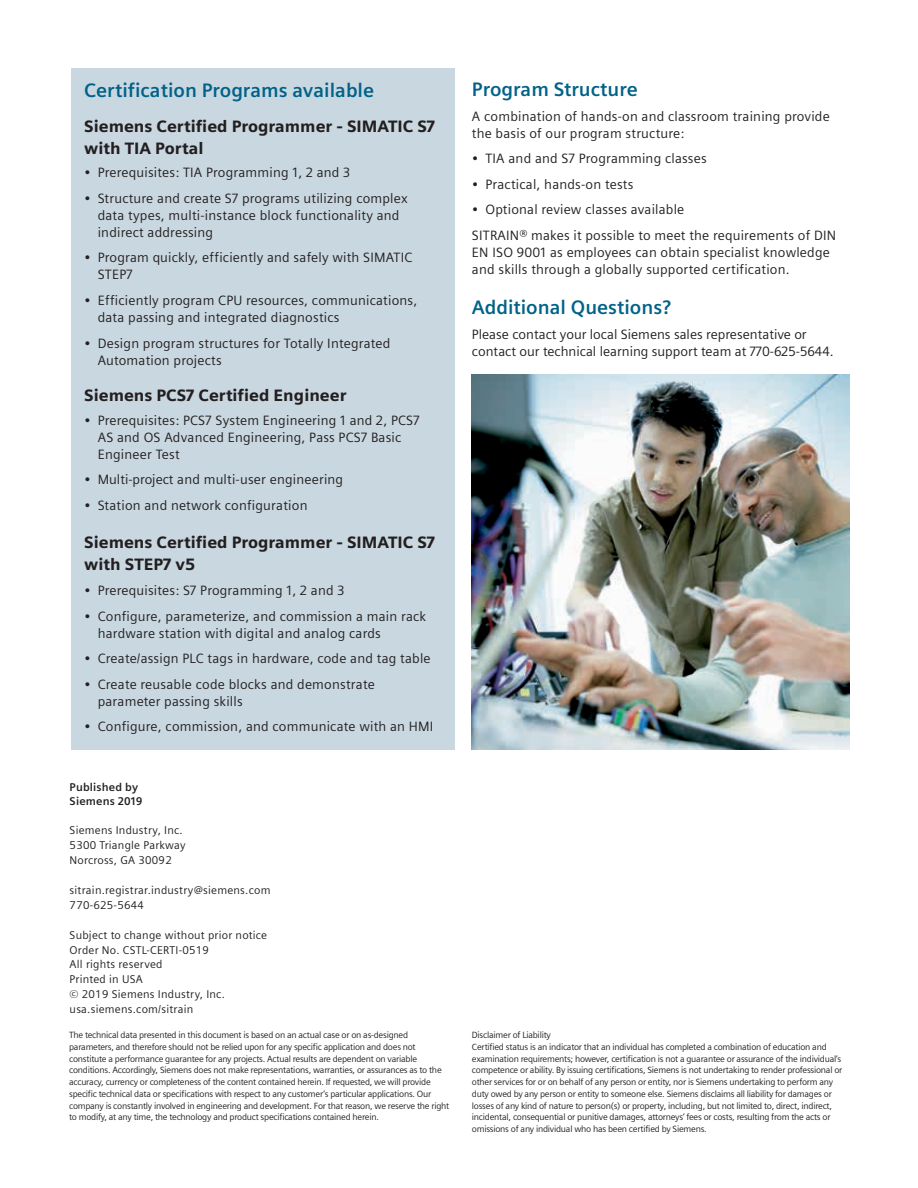
<style>
.page{position:relative;width:918px;height:1188px;background:#fff}
.page>*{position:absolute;margin:0;border:0;box-sizing:border-box;transform-origin:0 0}
.t1{font:700 19.5px "Siemens Sans";color:#006288}
.t2{font:900 16.5px/21.5px "Siemens Sans";color:#231f20}
.t3{font:13.5px/17px "Siemens Sans";letter-spacing:.015em;color:#231f20}
.t4{font:11.25px/14.9px "Siemens Sans";letter-spacing:.02em;color:#231f20}
.t5{font:700 11.25px/13.5px "Siemens Sans";letter-spacing:.015em;color:#231f20}
.t6{font:9px/11.7px "Siemens Sans";letter-spacing:-.025em;color:#231f20}
</style>
<div class="page">
<div style="left:71px;top:68px;width:384px;height:682px;background:#c9d7e0"></div>
<img style="left:472px;top:375px;width:378px;height:375px">
<h1 class="t1" style="left:84px;top:79px;width:291px">Certification Programs available</h1>
<h2 class="t2" style="left:84px;top:116px;width:352px">Siemens Certified Programmer - SIMATIC S7 with TIA Portal</h2>
<h3 class="t3" style="left:84px;top:164px;width:268px">• Prerequisites: TIA Programming 1, 2 and 3</h3>
<h3 class="t3" style="left:98px;top:190px;width:311px;text-indent:-14px">• Structure and create S7 programs utilizing complex data types, multi-instance block functionality and indirect addressing</h3>
<h3 class="t3" style="left:98px;top:249px;width:316px;text-indent:-14px">• Program quickly, efficiently and safely with SIMATIC<br>STEP7</h3>
<h3 class="t3" style="left:98px;top:292px;width:321px;text-indent:-14px">• Efficiently program CPU resources, communications, data passing and integrated diagnostics</h3>
<h3 class="t3" style="left:98px;top:334px;width:294px;text-indent:-14px">• Design program structures for Totally Integrated<br>Automation projects</h3>
<h2 class="t2" style="left:84px;top:385px;width:264px">Siemens PCS7 Certified Engineer</h2>
<h3 class="t3" style="left:98px;top:412px;width:323px;text-indent:-14px">• Prerequisites: PCS7 System Engineering 1 and 2, PCS7<br>AS and OS Advanced Engineering, Pass PCS7 Basic<br>Engineer Test</h3>
<h3 class="t3" style="left:84px;top:471px;width:261px">• Multi-project and multi-user engineering</h3>
<h3 class="t3" style="left:84px;top:497px;width:225px">• Station and network configuration</h3>
<h2 class="t2" style="left:84px;top:532px;width:352px">Siemens Certified Programmer - SIMATIC S7 with STEP7 v5</h2>
<h3 class="t3" style="left:84px;top:582px;width:262px">• Prerequisites: S7 Programming 1, 2 and 3</h3>
<h3 class="t3" style="left:98px;top:608px;width:330px;text-indent:-14px">• Configure, parameterize, and commission a main rack hardware station with digital and analog cards</h3>
<h3 class="t3" style="left:84px;top:650px;width:348px">• Create/assign PLC tags in hardware, code and tag table</h3>
<h3 class="t3" style="left:98px;top:676px;width:279px;text-indent:-14px">• Create reusable code blocks and demonstrate parameter passing skills</h3>
<h3 class="t3" style="left:84px;top:718px;width:351px">• Configure, commission, and communicate with an HMI</h3>
<p class="t5" style="left:70px;top:781px;width:74px">Published by<br>Siemens 2019</p>
<p class="t4" style="left:70px;top:823px;width:117px">Siemens Industry, Inc.<br>5300 Triangle Parkway<br>Norcross, GA 30092</p>
<p class="t4" style="left:70px;top:883px;width:202px">sitrain.registrar.industry@siemens.com<br>770-625-5644</p>
<p class="t4" style="left:70px;top:927px;width:199px">Subject to change without prior notice<br>Order No. CSTL-CERTI-0519<br>All rights reserved<br>Printed in USA<br>© 2019 Siemens Industry, Inc. usa.siemens.com/sitrain</p>
<p class="t6" style="left:69px;top:1029px;width:382px">The technical data presented in this document is based on an actual case or on as-designed parameters, and therefore should not be relied upon for any specific application and does not constitute a performance guarantee for any projects. Actual results are dependent on variable conditions. Accordingly, Siemens does not make representations, warranties, or assurances as to the accuracy, currency or completeness of the content contained herein. If requested, we will provide specific technical data or specifications with respect to any customer’s particular applications. Our company is constantly involved in engineering and development. For that reason, we reserve the right to modify, at any time, the technology and product specifications contained herein.</p>
<h1 class="t1" style="left:472px;top:78px;width:167px">Program Structure</h1>
<h3 class="t3" style="left:472px;top:108px;width:359px">A combination of hands-on and classroom training provide the basis of our program structure:</h3>
<h3 class="t3" style="left:472px;top:150px;width:236px">• TIA and and S7 Programming classes</h3>
<h3 class="t3" style="left:472px;top:176px;width:163px">• Practical, hands-on tests</h3>
<h3 class="t3" style="left:472px;top:197px;width:366px;line-height:25.5px">• Optional review classes available<br>SITRAIN® makes it possible to meet the requirements of DIN</h3>
<h3 class="t3" style="left:472px;top:244px;width:359px">EN ISO 9001 as employees can obtain specialist knowledge and skills through a globally supported certification.</h3>
<h1 class="t1" style="left:472px;top:296px;width:201px">Additional Questions?</h1>
<h3 class="t3" style="left:472px;top:326px;width:363px">Please contact your local Siemens sales representative or contact our technical learning support team at 770-625-5644.</h3>
<p class="t6" style="left:472px;top:1029px;width:372px">Disclaimer of Liability<br>Certified status is an indicator that an individual has completed a combination of education and examination requirements; however, certification is not a guarantee or assurance of the individual’s competence or ability. By issuing certifications, Siemens is not undertaking to render professional or other services for or on behalf of any person or entity, nor is Siemens undertaking to perform any duty owed by any person or entity to someone else. Siemens disclaims all liability for damages or losses of any kind of nature to person(s) or property, including, but not limited to, direct, indirect, incidental, consequential or punitive damages, attorneys’ fees or costs, resulting from the acts or omissions of any individual who has been certified by Siemens.</p>
</div>
